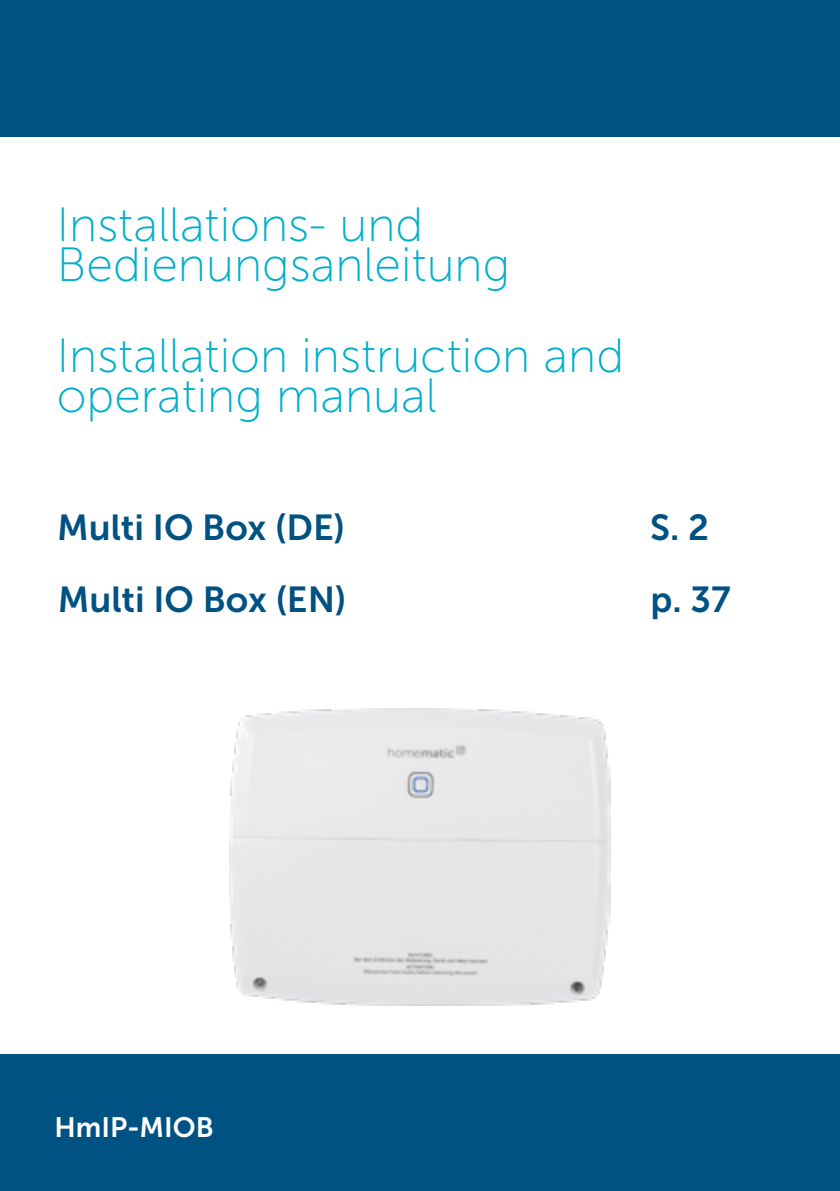
<style>
.page{position:relative;width:840px;height:1191px;background:#fff}
.page>*{position:absolute;margin:0;border:0;box-sizing:border-box;transform-origin:0 0}
.t1{font:48px/40px "Museo Sans 100";color:#00afcb}
.t2{font:36px "Museo Sans 700";color:#005282}
.t3{font:28px "Museo Sans 700";color:#fff}
</style>
<div class="page">
<div style="left:0;top:1054px;width:839px;height:137px;background:#005282"></div>
<img style="left:230px;top:709px;width:379px;height:296px">
<div style="left:0;top:0;width:839px;height:136px;background:#005282"></div>
<p class="t1" style="left:57px;top:205px;width:455px">Installations- und<br>Bedienungsanleitung</p>
<p class="t1" style="left:57px;top:336px;width:568px">Installation instruction and operating manual</p>
<p class="t2" style="left:57px;top:508px;width:289px">Multi IO Box (DE)</p>
<p class="t2" style="left:649px;top:508px;width:60px">S. 2</p>
<p class="t2" style="left:58px;top:580px;width:290px">Multi IO Box (EN)</p>
<p class="t2" style="left:650px;top:580px;width:82px">p. 37</p>
<p class="t3" style="left:54px;top:1111px;width:161px">HmIP-MIOB</p>
</div>
